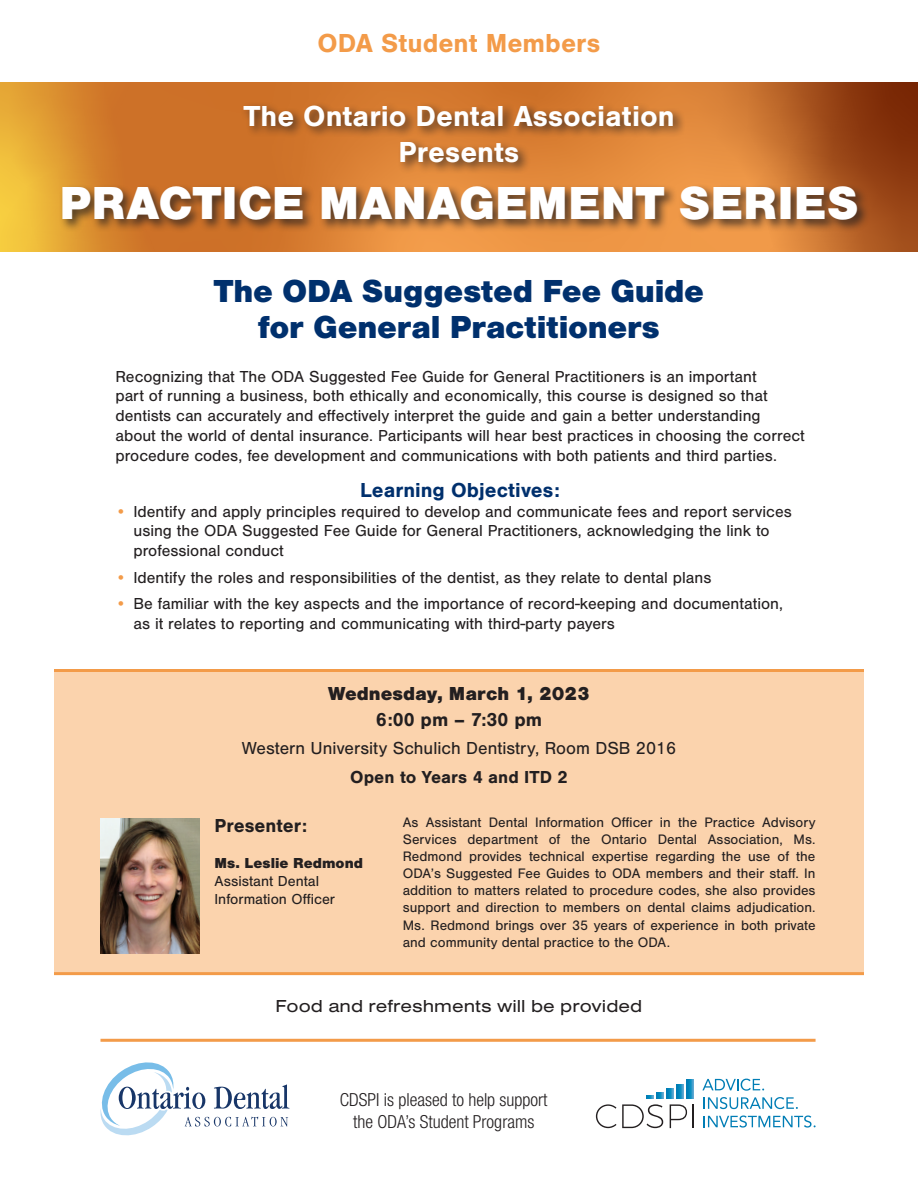
<style>
.page{position:relative;width:918px;height:1188px;background:#fff}
.page>*{position:absolute;margin:0;border:0;box-sizing:border-box;transform-origin:0 0}
.t1{font:900 48px "Nimbus San";color:#fff}
.t2{font:900 33px/36px "Nimbus San";letter-spacing:-.01em;color:#00306d;text-align:center}
.t3{font:700 30px/36px "Nimbus San";color:#fff;text-align:center}
.t4{font:700 27px "Nimbus San";color:#f39b49}
.t5{font:700 21px "Nimbus San";color:#00306d}
.t6{font:700 19.5px "Nimbus San";color:#231f20}
.t7{font:900 19.5px "Nimbus San";color:#231f20}
.t8{font:300 condensed 18px/21.6px "Helvetica Neue LT Pro";color:#231f20;text-align:center}
.t9{font:18px "Nimbus San";color:#231f20}
.t10{font:18px "Nimbus San Ext";color:#231f20}
.t11{font:700 18px "Nimbus San";color:#231f20}
.t12{font:16.5px/19.8px "Nimbus San";color:#231f20}
.t13{font:15px/18px "Nimbus San";color:#231f20}
.t14{font:900 15px "Nimbus San";color:#231f20}
.t15{font:14.25px/17.1px "Nimbus San";color:#231f20;text-align:justify}
.s1{color:#f39b49}
</style>
<div class="page">
<svg style="left:0;top:82px;width:918px;height:170px;background:#ce7d2e"></svg>
<div style="left:54px;top:672px;width:810px;height:302px;background:#fbd3ad"></div>
<svg style="left:687px;top:1079px;width:6px;height:19px"></svg>
<svg style="left:677px;top:1084px;width:6px;height:5px"></svg>
<svg style="left:702px;top:1079px;width:62px;height:12px"></svg>
<svg style="left:704px;top:1097px;width:94px;height:12px"></svg>
<svg style="left:704px;top:1115px;width:112px;height:13px"></svg>
<svg style="left:596px;top:1104px;width:20px;height:24px"></svg>
<svg style="left:622px;top:1089px;width:65px;height:39px"></svg>
<hr style="left:692px;top:1104px;width:2px;height:24px;background:#231f20">
<svg style="left:100px;top:1062px;width:189px;height:73px"></svg>
<hr style="left:100px;top:1039px;width:716px;height:3px;background:#f39b49">
<img style="left:100px;top:819px;width:100px;height:135px">
<hr style="left:54px;top:669px;width:810px;height:3px;background:#f39b49">
<hr style="left:54px;top:972px;width:810px;height:3px;background:#f39b49">
<div style="left:59px;top:102px;width:811px;height:131px;background:#231f20;opacity:.75"></div>
<h3 class="t4" style="left:318px;top:28px;width:284px">ODA Student Members</h3>
<h3 class="t3" style="left:243px;top:98px;width:433px">The Ontario Dental Association<br>Presents</h3>
<h1 class="t1" style="left:59px;top:176px;width:801px">PRACTICE MANAGEMENT SERIES</h1>
<h2 class="t2" style="left:214px;top:273px;width:492px">The ODA Suggested Fee Guide for General Practitioners</h2>
<p class="t12" style="left:115px;top:366px;width:691px">Recognizing that The ODA Suggested Fee Guide for General Practitioners is an important<br>part of running a business, both ethically and economically, this course is designed so that dentists can accurately and effectively interpret the guide and gain a better understanding about the world of dental insurance. Participants will hear best practices in choosing the correct procedure codes, fee development and communications with both patients and third parties.</p>
<p class="t5" style="left:360px;top:478px;width:201px">Learning Objectives:</p>
<p class="t12" style="left:133px;top:501px;width:660px;text-indent:-18px"><span class="s1">•</span> Identify and apply principles required to develop and communicate fees and report services using the ODA Suggested Fee Guide for General Practitioners, acknowledging the link to professional conduct</p>
<p class="t12" style="left:115px;top:568px;width:597px"><span class="s1">•</span> Identify the roles and responsibilities of the dentist, as they relate to dental plans</p>
<p class="t12" style="left:133px;top:594px;width:651px;text-indent:-18px"><span class="s1">•</span> Be familiar with the key aspects and the importance of record-keeping and documentation, as it relates to reporting and communicating with third-party payers</p>
<p class="t7" style="left:328px;top:682px;width:263px">Wednesday, March 1, 2023</p>
<p class="t6" style="left:376px;top:708px;width:168px">6:00 pm – 7:30 pm</p>
<p class="t9" style="left:242px;top:738px;width:436px">Western University Schulich Dentistry, Room DSB 2016</p>
<p class="t11" style="left:350px;top:766px;width:219px">Open to Years 4 and ITD 2</p>
<p class="t6" style="left:214px;top:814px;width:94px">Presenter:</p>
<p class="t14" style="left:214px;top:854px;width:150px">Ms. Leslie Redmond</p>
<p class="t13" style="left:214px;top:872px;width:122px">Assistant Dental<br>Information Officer</p>
<p class="t15" style="left:403px;top:814px;width:414px">As Assistant Dental Information Officer in the Practice Advisory Services department of the Ontario Dental Association, Ms.<br>Redmond provides technical expertise regarding the use of the ODA’s Suggested Fee Guides to ODA members and their staff. In addition to matters related to procedure codes, she also provides support and direction to members on dental claims adjudication.<br>Ms. Redmond brings over 35 years of experience in both private and community dental practice to the ODA.</p>
<p class="t10" style="left:276px;top:994px;width:368px">Food and refreshments will be provided</p>
<p class="t8" style="left:340px;top:1089px;width:209px">CDSPI is pleased to help support the ODA’s Student Programs</p>
</div>
